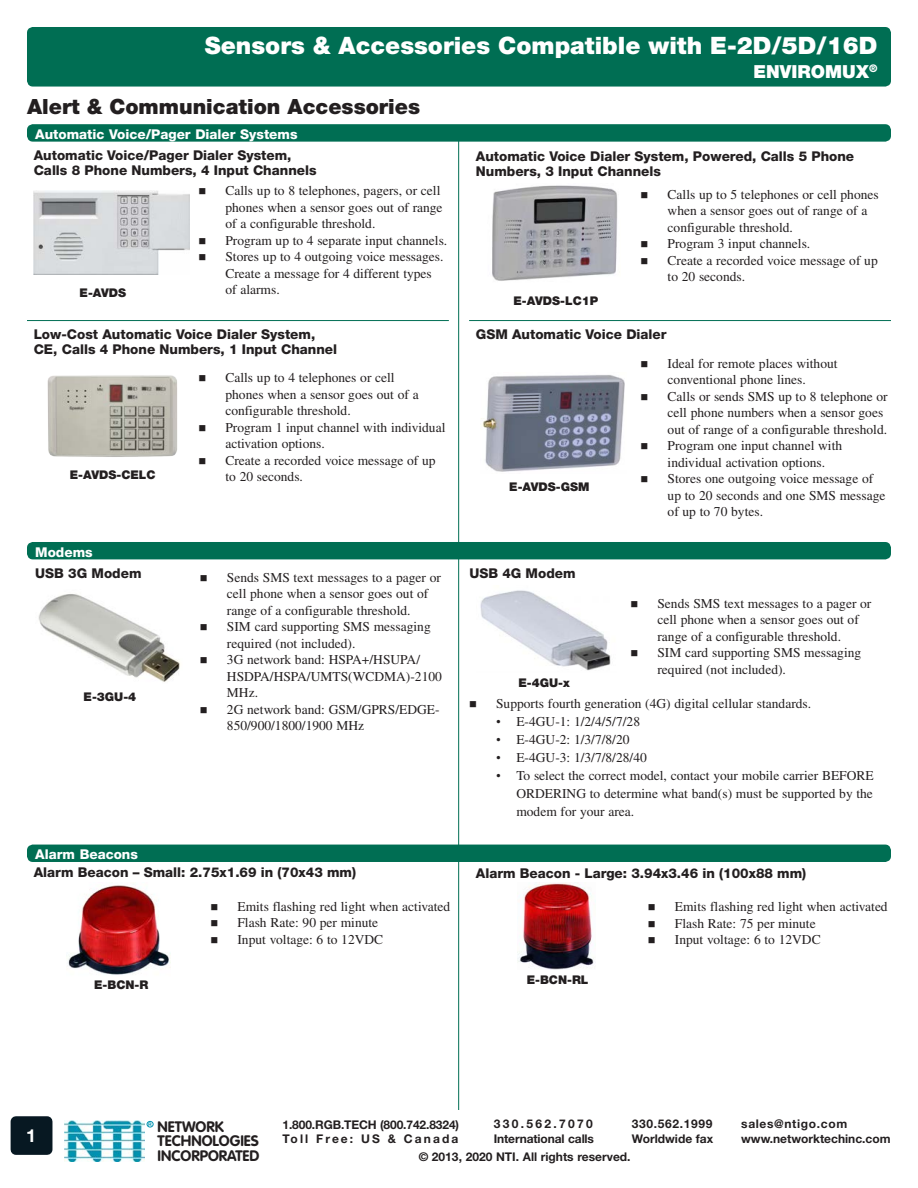
<style>
.page{position:relative;width:918px;height:1188px;background:#fff}
.page>*{position:absolute;margin:0;border:0;box-sizing:border-box;transform-origin:0 0}
.t1{font:900 24px "Helvetica Neue LT Std";color:#fff}
.Sub-head{font:900 21px "Helvetica Neue LT Std";color:#231f20}
.Title-sub{font:900 18px "Helvetica Neue LT Std";color:#fff}
.t2{font:700 18px "Helvetica Neue LT Std";color:#fff}
.t3{font:700 15px/14.7px "VAG Rounded Std";color:#231f20}
._1st_Level_Bullet{font:13.5px/16.5px "Times LT Std";color:#231f20}
.Sub-head-2{font:800 13.5px/15px "Helvetica Neue LT Std";color:#231f20}
._2nd_Level_Bullet{font:13.5px/18px "Times LT Std";color:#231f20;text-align:justify}
.Page_Bar_Header{font:800 13.5px "Helvetica Neue LT Std";color:#fff}
.t4{font:700 12px "Helvetica Neue LT Std";color:#231f20}
.Product_Sub_Header{font:900 12px "Helvetica Neue LT Std";color:#231f20}
.t5{font:700 12px "Helvetica Neue LT Std";letter-spacing:.055em;color:#231f20}
.t6{font:700 12px "Helvetica Neue LT Std";letter-spacing:.175em;color:#231f20}
.t7{font:700 12px "Helvetica Neue LT Std";letter-spacing:.195em;color:#231f20}
.t8{font:700 4.95px "Helvetica Neue LT Std";color:#0093b0}
.s1{font-family:"Times New Roman"}
</style>
<div class="page">
<div style="left:147px;top:1121px;width:7px;height:6px;border:1px solid #0093b0;border-radius:50%"></div>
<img style="left:65px;top:1120px;width:80px;height:41px">
<div style="left:11px;top:1116px;width:41px;height:39px;background:#071822"></div>
<hr style="left:458px;top:137px;width:1px;height:973px;background:#006e53">
<div style="left:27px;top:27px;width:864px;height:60px;background:#006e53;border-radius:6px"></div>
<div style="left:27px;top:124px;width:864px;height:18px;background:#006e53;border-radius:6px"></div>
<img style="left:33px;top:190px;width:157px;height:84px">
<div style="left:27px;top:542px;width:864px;height:17px;background:#006e53;border-radius:6px"></div>
<img style="left:38px;top:594px;width:142px;height:88px">
<img style="left:481px;top:375px;width:144px;height:97px">
<hr style="left:27px;top:320px;width:422px;height:1px;background:#006e53">
<img style="left:492px;top:185px;width:126px;height:96px">
<hr style="left:469px;top:320px;width:422px;height:1px;background:#006e53">
<img style="left:47px;top:375px;width:130px;height:82px">
<img style="left:480px;top:590px;width:131px;height:81px">
<div style="left:27px;top:845px;width:864px;height:17px;background:#006e53;border-radius:6px"></div>
<img style="left:68px;top:885px;width:102px;height:90px">
<img style="left:517px;top:882px;width:79px;height:87px">
<p class="t1" style="left:205px;top:31px;width:674px">Sensors &amp; Accessories Compatible with E-2D/5D/16D</p>
<p class="Title-sub" style="left:753px;top:61px;width:126px">ENVIROMUX<sup>®</sup></p>
<p class="Sub-head" style="left:27px;top:94px;width:395px">Alert &amp; Communication Accessories</p>
<p class="Page_Bar_Header" style="left:35px;top:126px;width:264px">Automatic Voice/Pager Dialer Systems</p>
<p class="Sub-head-2" style="left:34px;top:148px;width:259px">Automatic Voice/Pager Dialer System,</p>
<p class="Sub-head-2" style="left:34px;top:163px;width:284px">Calls 8 Phone Numbers, 4 Input Channels</p>
<p class="Product_Sub_Header" style="left:80px;top:285px;width:48px">E-AVDS</p>
<p class="_1st_Level_Bullet" style="left:225px;top:183px;width:219px">Calls up to 8 telephones, pagers, or cell phones when a sensor goes out of range of a configurable threshold.</p>
<p class="_1st_Level_Bullet" style="left:225px;top:232px;width:223px">Program up to 4 separate input channels.</p>
<p class="_1st_Level_Bullet" style="left:225px;top:249px;width:220px">Stores up to 4 outgoing voice messages.<br>Create a message for 4 different types of alarms.</p>
<p class="Sub-head-2" style="left:34px;top:327px;width:305px">Low-Cost Automatic Voice Dialer System,<br>CE, Calls 4 Phone Numbers, 1 Input Channel</p>
<p class="Product_Sub_Header" style="left:70px;top:468px;width:87px">E-AVDS-CELC</p>
<p class="Page_Bar_Header" style="left:35px;top:544px;width:59px">Modems</p>
<p class="Sub-head-2" style="left:35px;top:566px;width:108px">USB 3G Modem</p>
<p class="Product_Sub_Header" style="left:84px;top:689px;width:54px">E-3GU-4</p>
<p class="Page_Bar_Header" style="left:35px;top:846px;width:104px">Alarm Beacons</p>
<p class="_1st_Level_Bullet" style="left:225px;top:369px;width:195px">Calls up to 4 telephones or cell phones when a sensor goes out of a configurable threshold.</p>
<p class="_1st_Level_Bullet" style="left:225px;top:419px;width:221px">Program 1 input channel with individual activation options.</p>
<p class="_1st_Level_Bullet" style="left:225px;top:452px;width:212px">Create a recorded voice message of up to 20 seconds.</p>
<p class="_1st_Level_Bullet" style="left:227px;top:569px;width:216px">Sends SMS text messages to a pager or cell phone when a sensor goes out of range of a configurable threshold.</p>
<p class="_1st_Level_Bullet" style="left:227px;top:618px;width:205px">SIM card supporting SMS messaging required (not included).</p>
<p class="_1st_Level_Bullet" style="left:227px;top:651px;width:217px">3G network band: HSPA+/HSUPA/<br>HSDPA/HSPA/UMTS(WCDMA)-2100<br>MHz.</p>
<p class="_1st_Level_Bullet" style="left:227px;top:701px;width:214px">2G network band: GSM/GPRS/EDGE-<br>850/900/1800/1900 MHz</p>
<p class="Sub-head-2" style="left:34px;top:865px;width:324px">Alarm Beacon – Small: 2.75x1.69 in (70x43 mm)</p>
<p class="Product_Sub_Header" style="left:94px;top:978px;width:56px">E-BCN-R</p>
<p class="_1st_Level_Bullet" style="left:237px;top:898px;width:214px">Emits flashing red light when activated</p>
<p class="_1st_Level_Bullet" style="left:237px;top:914px;width:142px">Flash Rate: 90 per minute</p>
<p class="_1st_Level_Bullet" style="left:237px;top:931px;width:147px">Input voltage: 6 to 12VDC</p>
<p class="Sub-head-2" style="left:476px;top:148px;width:380px">Automatic Voice Dialer System, Powered, Calls 5 Phone<br>Numbers, 3 Input Channels</p>
<p class="Product_Sub_Header" style="left:513px;top:294px;width:86px">E-AVDS-LC1P</p>
<p class="_1st_Level_Bullet" style="left:668px;top:186px;width:213px">Calls up to 5 telephones or cell phones when a sensor goes out of range of a configurable threshold.</p>
<p class="_1st_Level_Bullet" style="left:668px;top:235px;width:144px">Program 3 input channels.</p>
<p class="_1st_Level_Bullet" style="left:668px;top:252px;width:212px">Create a recorded voice message of up to 20 seconds.</p>
<p class="Sub-head-2" style="left:476px;top:327px;width:192px">GSM Automatic Voice Dialer</p>
<p class="Product_Sub_Header" style="left:509px;top:480px;width:82px">E-AVDS-GSM</p>
<p class="Sub-head-2" style="left:469px;top:566px;width:108px">USB 4G Modem</p>
<p class="Product_Sub_Header" style="left:518px;top:676px;width:53px">E-4GU-x</p>
<p class="_1st_Level_Bullet" style="left:668px;top:355px;width:172px">Ideal for remote places without conventional phone lines.</p>
<p class="_1st_Level_Bullet" style="left:668px;top:388px;width:222px">Calls or sends SMS up to 8 telephone or cell phone numbers when a sensor goes out of range of a configurable threshold.</p>
<p class="_1st_Level_Bullet" style="left:668px;top:437px;width:176px">Program one input channel with individual activation options.</p>
<p class="_1st_Level_Bullet" style="left:668px;top:470px;width:219px">Stores one outgoing voice message of up to 20 seconds and one SMS message of up to 70 bytes.</p>
<p class="_1st_Level_Bullet" style="left:657px;top:595px;width:216px">Sends SMS text messages to a pager or cell phone when a sensor goes out of range of a configurable threshold.</p>
<p class="_1st_Level_Bullet" style="left:657px;top:645px;width:205px">SIM card supporting SMS messaging required (not included).</p>
<p class="_1st_Level_Bullet" style="left:496px;top:695px;width:317px">Supports fourth generation (4G) digital cellular standards.</p>
<p class="_2nd_Level_Bullet" style="left:496px;top:712px;width:145px"><span class="s1">•</span> E-4GU-1: 1/2/4/5/7/28</p>
<p class="_2nd_Level_Bullet" style="left:496px;top:730px;width:135px"><span class="s1">•</span> E-4GU-2: 1/3/7/8/20</p>
<p class="_2nd_Level_Bullet" style="left:496px;top:748px;width:152px"><span class="s1">•</span> E-4GU-3: 1/3/7/8/28/40</p>
<p class="_2nd_Level_Bullet" style="left:516px;top:766px;width:359px;text-indent:-20px"><span class="s1">•</span> To select the correct model, contact your mobile carrier BEFORE ORDERING to determine what band(s) must be supported by the modem for your area.</p>
<p class="Sub-head-2" style="left:476px;top:866px;width:332px">Alarm Beacon - Large: 3.94x3.46 in (100x88 mm)</p>
<p class="Product_Sub_Header" style="left:527px;top:973px;width:63px">E-BCN-RL</p>
<p class="_1st_Level_Bullet" style="left:675px;top:899px;width:214px">Emits flashing red light when activated</p>
<p class="_1st_Level_Bullet" style="left:675px;top:915px;width:142px">Flash Rate: 75 per minute</p>
<p class="_1st_Level_Bullet" style="left:675px;top:932px;width:147px">Input voltage: 6 to 12VDC</p>
<p class="t5" style="left:741px;top:1117px;width:108px">sales@ntigo.com</p>
<p class="t8" style="left:148px;top:1121px;width:5px">R</p>
<p class="t3" style="left:158px;top:1120px;width:103px">NETWORK<br>TECHNOLOGIES<br>INCORPORATED</p>
<p class="t7" style="left:494px;top:1117px;width:101px">330.562.7070</p>
<p class="t5" style="left:632px;top:1117px;width:82px">330.562.1999</p>
<p class="t4" style="left:632px;top:1131px;width:83px">Worldwide fax</p>
<p class="t4" style="left:283px;top:1117px;width:178px">1.800.RGB.TECH (800.742.8324)</p>
<p class="t6" style="left:283px;top:1131px;width:177px">Toll Free: US &amp; Canada</p>
<p class="t2" style="left:26px;top:1125px;width:12px">1</p>
<p class="t4" style="left:741px;top:1131px;width:151px">www.networktechinc.com</p>
<p class="t4" style="left:494px;top:1131px;width:102px">International calls</p>
<p class="t4" style="left:419px;top:1149px;width:213px">© 2013, 2020 NTI. All rights reserved.</p>
</div>
